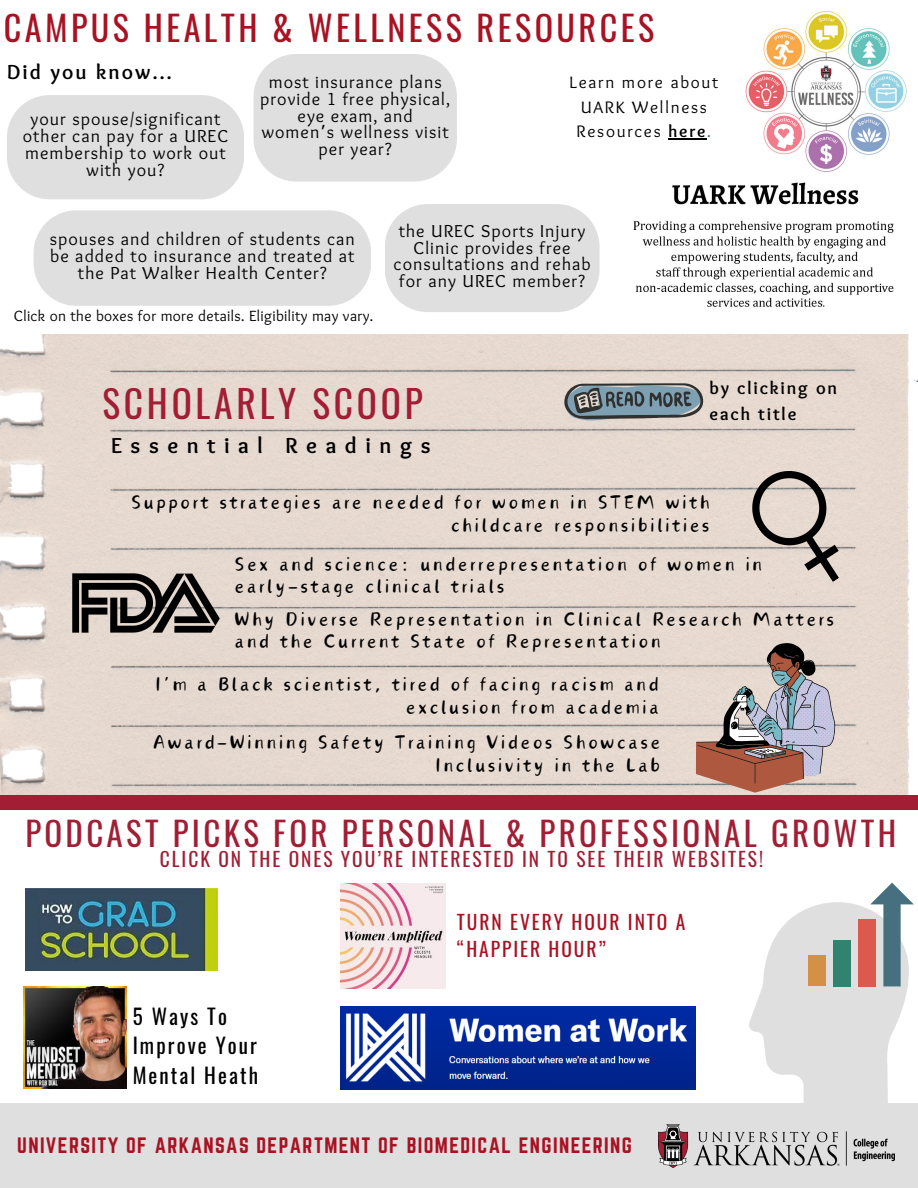
<style>
.page{position:relative;width:918px;height:1188px;background:#fff}
.page>*{position:absolute;margin:0;border:0;box-sizing:border-box;transform-origin:0 0}
.t1{font:37.5px "Oswald";letter-spacing:.1em;color:#a11e35}
.t2{font:34.2px "Oswald";letter-spacing:.1em;color:#a81223}
.t3{font:33px "Oswald";letter-spacing:.1em;color:#a11f35}
.t4{font:24px/22.5px "Canva Tangyuan Handwriting";letter-spacing:.1em;color:#000;text-align:right}
.t5{font:700 22.5px "Sukar";letter-spacing:.38em;color:#000}
.t6{font:21px/29.2px "Oswald";letter-spacing:.1em;color:#000}
.t7{font:700 21px "Sukar";letter-spacing:.1em;color:#000}
.t8{font:19.5px "Norwester";letter-spacing:.07em;color:#a81223}
.t9{font:19.5px "Oswald";letter-spacing:.1em;color:#a11f35}
.t10{font:19.5px/27px "Oswald";letter-spacing:.1em;color:#a81223}
.t11{font:18px/16.8px "Sukar";letter-spacing:.06em;color:#000;text-align:center}
.t12{font:700 18px/25.8px "Sukar";letter-spacing:.1em;color:#000}
.t13{font:17.25px/24.5px "Sukar";letter-spacing:.1em;color:#000;text-align:center}
.t14{font:15.45px "Sukar";letter-spacing:.02em;color:#000}
.s1{font-weight:700}
.s2{color:#467080}
.s3{font-family:"Noto Sans Gurmukhi"}
</style>
<div class="page">
<div style="left:0;top:1103px;width:918px;height:85px;background:#dfdfdf"></div>
<img style="left:659px;top:1125px;width:236px;height:43px">
<img style="left:0;top:335px;width:918px;height:461px">
<div style="left:0;top:796px;width:918px;height:14px;background:#a11e35"></div>
<svg style="left:563px;top:383px;width:142px;height:37px;background:#77848b"></svg>
<img style="left:745px;top:11px;width:162px;height:161px">
<svg style="left:749px;top:883px;width:165px;height:220px"></svg>
<img style="left:24px;top:987px;width:102px;height:102px">
<img style="left:26px;top:888px;width:191px;height:82px">
<img style="left:341px;top:883px;width:104px;height:105px">
<img style="left:341px;top:1007px;width:354px;height:82px">
<img style="left:633px;top:182px;width:261px;height:125px">
<div style="left:254px;top:54px;width:203px;height:128px;background:#dfdfdf"></div>
<svg style="left:385px;top:204px;width:215px;height:108px;background:#e1e1e1"></svg>
<div style="left:7px;top:95px;width:237px;height:104px;background:#dfdfdf"></div>
<div style="left:34px;top:210px;width:337px;height:96px;background:#dfdfdf"></div>
<svg style="left:737px;top:455px;width:110px;height:135px;background:#c4b9b0"></svg>
<img style="left:71px;top:528px;width:151px;height:150px">
<svg style="left:696px;top:643px;width:139px;height:150px;background:#b3a09d"></svg>
<hr style="left:669px;top:138px;width:38px;height:2px;background:#000">
<p class="t2" style="left:4px;top:1px;width:652px">CAMPUS HEALTH &amp; WELLNESS RESOURCES</p>
<h2 class="t13" style="left:570px;top:71px;width:150px">Learn more about<br>UARK Wellness<br>Resources <span class="s1">here</span><span class="s2">.</span></h2>
<p class="t7" style="left:7px;top:60px;width:166px">Did you know...</p>
<p class="t11" style="left:260px;top:75px;width:191px">most insurance plans provide 1 free physical, eye exam, and women<span class="s3">’</span>s wellness visit per year?</p>
<p class="t11" style="left:23px;top:112px;width:207px">your spouse/significant other can pay for a UREC membership to work out with you?</p>
<p class="t11" style="left:50px;top:232px;width:307px">spouses and children of students can be added to insurance and treated at the Pat Walker Health Center?</p>
<h6 class="t14" style="left:14px;top:307px;width:361px">Click on the boxes for more details. Eligibility may vary.</h6>
<p class="t11" style="left:394px;top:224px;width:198px">the UREC Sports Injury<br>Clinic provides free consultations and rehab for any UREC member?</p>
<p class="t1" style="left:102px;top:374px;width:322px">SCHOLARLY SCOOP</p>
<h3 class="t5" style="left:111px;top:433px;width:321px">Essential Readings</h3>
<h4 class="t12" style="left:710px;top:377px;width:129px">by clicking on each title</h4>
<p class="t4" style="left:131px;top:492px;width:580px">Support strategies are needed for women in STEM with childcare responsibilities</p>
<p class="t4" style="left:235px;top:553px;width:529px;text-align:left">Sex and science: underrepresentation of women in early-stage clinical trials</p>
<h3 class="t4" style="left:235px;top:608px;width:601px;text-align:left">Why Diverse Representation in Clinical Research Matters and the Current State of Representation</h3>
<h3 class="t4" style="left:155px;top:674px;width:505px">I’m a Black scientist, tired of facing racism and exclusion from academia</h3>
<h3 class="t4" style="left:152px;top:731px;width:509px">Award-Winning Safety Training Videos Showcase<br>Inclusivity in the Lab</h3>
<h4 class="t3" style="left:25px;top:807px;width:872px">PODCAST PICKS FOR PERSONAL &amp; PROFESSIONAL GROWTH</h4>
<h4 class="t9" style="left:160px;top:844px;width:605px">CLICK ON THE ONES YOU’RE INTERESTED IN TO SEE THEIR WEBSITES!</h4>
<p class="t6" style="left:133px;top:1001px;width:127px">5 Ways To<br>Improve Your<br>Mental Heath</p>
<p class="t10" style="left:457px;top:908px;width:230px">TURN EVERY HOUR INTO A “HAPPIER HOUR”</p>
<h3 class="t8" style="left:17px;top:1134px;width:616px">UNIVERSITY OF ARKANSAS DEPARTMENT OF BIOMEDICAL ENGINEERING</h3>
</div>
